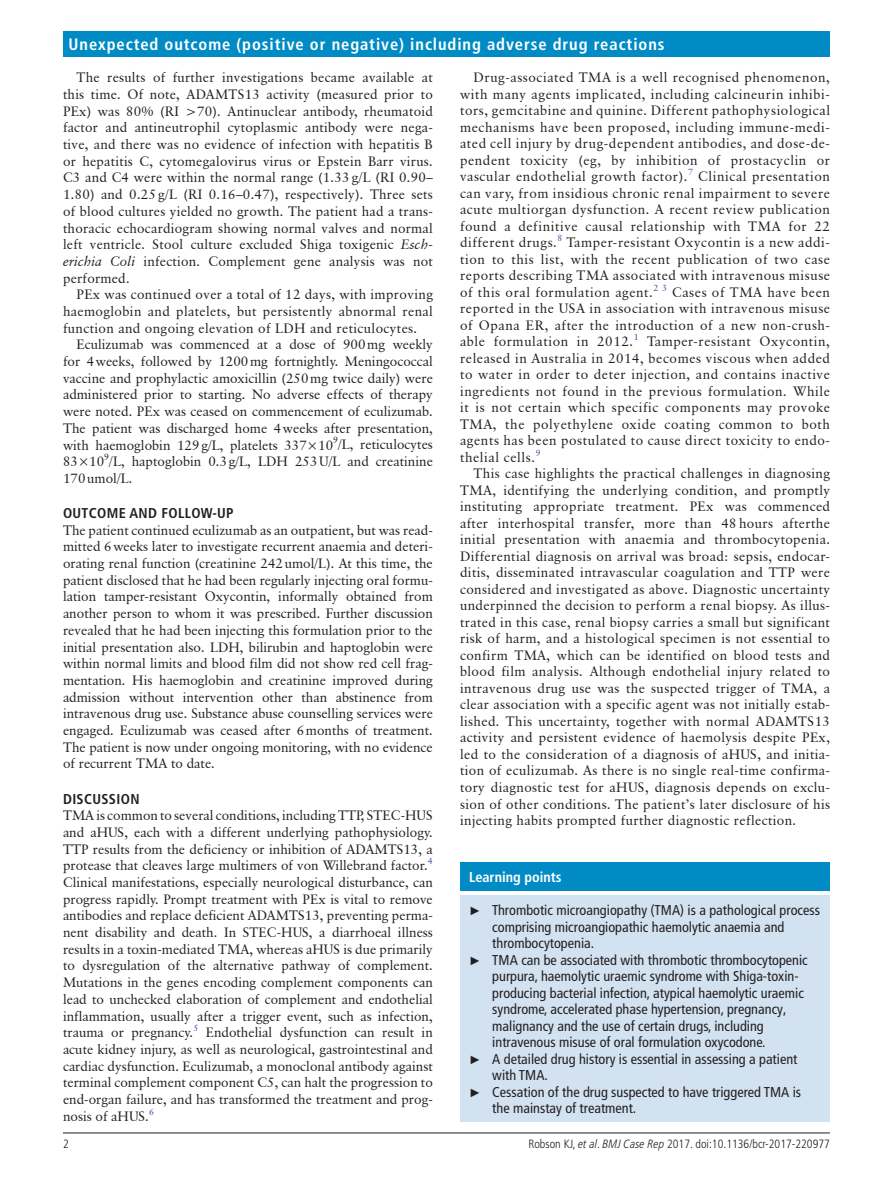
<style>
.page{position:relative;width:893px;height:1191px;background:#fff}
.page>*{position:absolute;margin:0;border:0;box-sizing:border-box;transform-origin:0 0}
.t1{font:700 condensed 16.5px "Frutiger LT Pro";letter-spacing:.055em;color:#fff}
.t2{font:condensed 14.25px "Frutiger LT Pro";color:#231f20}
.t3{font:700 condensed 14.25px "Frutiger LT Pro";letter-spacing:.025em;color:#231f20}
.t4{font:700 condensed 14.25px "Frutiger LT Pro";color:#fff}
.t5{font:13.5px/16.6px "Classical Garamond BT";color:#231f20;text-align:justify}
.t6{font:300 condensed 12px "Frutiger LT Pro";color:#231f20}
.t7{font:9px "Classical Garamond BT";color:#3853a3}
.t8{font:9px "Classical Garamond BT";color:#231f20}
.s1{font-style:italic}
.s2{font-family:"Arial";font-stretch:normal;font-size:12px}
</style>
<div class="page">
<hr style="left:63px;top:1132px;width:767px;height:1px;background:#231f20">
<div style="left:63px;top:31px;width:767px;height:25px;background:#008bc5"></div>
<div style="left:460px;top:862px;width:370px;height:29px;background:#008bc5"></div>
<div style="left:460px;top:895px;width:370px;height:227px;background:#d2e2f0"></div>
<p class="t1" style="left:69px;top:34px;width:597px">Unexpected outcome (positive or negative) including adverse drug reactions</p>
<p class="t5" style="left:63px;top:69px;width:371px;text-indent:14px">The results of further investigations became available at this time. Of note, ADAMTS13 activity (measured prior to PEx) was 80% (RI &gt;70). Antinuclear antibody, rheumatoid factor and antineutrophil cytoplasmic antibody were nega&shy;tive, and there was no evidence of infection with hepatitis B or hepatitis C, cytomegalovirus virus or Epstein Barr virus.<br>C3 and C4 were within the normal range (1.33 g/L (RI 0.90– 1.80) and 0.25 g/L (RI 0.16–0.47), respectively). Three sets of blood cultures yielded no growth. The patient had a trans&shy;thoracic echocardiogram showing normal valves and normal left ventricle. Stool culture excluded Shiga toxigenic <span class="s1">Esch&shy;erichia Coli</span> infection. Complement gene analysis was not performed.</p>
<p class="t5" style="left:63px;top:286px;width:372px;text-indent:14px">PEx was continued over a total of 12 days, with improving haemoglobin and platelets, but persistently abnormal renal function and ongoing elevation of LDH and reticulocytes.</p>
<p class="t5" style="left:63px;top:336px;width:371px;text-indent:14px">Eculizumab was commenced at a dose of 900mg weekly for 4weeks, followed by 1200mg fortnightly. Meningococcal vaccine and prophylactic amoxicillin (250mg twice daily) were administered prior to starting. No adverse effects of therapy were noted. PEx was ceased on commencement of eculizumab.<br>The patient was discharged home 4weeks after presentation, with haemoglobin 129g/L, platelets 337×10 /L, reticulocytes</p>
<p class="t5" style="left:460px;top:69px;width:372px;text-indent:14px">Drug-associated TMA is a well recognised phenomenon, with many agents implicated, including calcineurin inhibi&shy;tors, gemcitabine and quinine. Different pathophysiological mechanisms have been proposed, including immune-medi&shy;ated cell injury by drug-dependent antibodies, and dose-de&shy;pendent toxicity (eg, by inhibition of prostacyclin or vascular endothelial growth factor).<sup>7</sup> Clinical presentation can vary, from insidious chronic renal impairment to severe acute multiorgan dysfunction. A recent review publication found a definitive causal relationship with TMA for 22 different drugs.<sup>8</sup> Tamper-resistant Oxycontin is a new addi&shy;tion to this list, with the recent publication of two case reports describing TMA associated with intravenous misuse of this oral formulation agent.<sup>2</sup> <sup>3</sup> Cases of TMA have been reported in the USA in association with intravenous misuse of Opana ER, after the introduction of a new non-crush&shy;able formulation in 2012.<sup>1</sup> Tamper-resistant Oxycontin, released in Australia in 2014, becomes viscous when added to water in order to deter injection, and contains inactive ingredients not found in the previous formulation. While it is not certain which specific components may provoke TMA, the polyethylene oxide coating common to both agents has been postulated to cause direct toxicity to endo&shy;thelial cells.<sup>9</sup></p>
<p class="t5" style="left:460px;top:465px;width:372px;text-indent:14px">This case highlights the practical challenges in diagnosing TMA, identifying the underlying condition, and promptly instituting appropriate treatment. PEx was commenced after interhospital transfer, more than 48 hours afterthe initial presentation with anaemia and thrombocytopenia.<br>Differential diagnosis on arrival was broad: sepsis, endocar&shy;ditis, disseminated intravascular coagulation and TTP were considered and investigated as above. Diagnostic uncertainty underpinned the decision to perform a renal biopsy. As illus&shy;trated in this case, renal biopsy carries a small but significant risk of harm, and a histological specimen is not essential to confirm TMA, which can be identified on blood tests and blood film analysis. Although endothelial injury related to intravenous drug use was the suspected trigger of TMA, a clear association with a specific agent was not initially estab&shy;lished. This uncertainty, together with normal ADAMTS13 activity and persistent evidence of haemolysis despite PEx, led to the consideration of a diagnosis of aHUS, and initia&shy;tion of eculizumab. As there is no single real-time confirma&shy;tory diagnostic test for aHUS, diagnosis depends on exclu&shy;sion of other conditions. The patient’s later disclosure of his injecting habits prompted further diagnostic reflection.</p>
<p class="t8" style="left:333px;top:434px;width:6px">9</p>
<p class="t5" style="left:63px;top:453px;width:371px">83×10 /L, haptoglobin 0.3g/L, LDH 253U/L and creatinine</p>
<p class="t8" style="left:104px;top:451px;width:6px">9</p>
<p class="t5" style="left:63px;top:469px;width:71px">170umol/L.</p>
<p class="t3" style="left:63px;top:504px;width:172px">Outcome and follow-up</p>
<p class="t5" style="left:63px;top:521px;width:371px">The patient continued eculizumab as an outpatient, but was read&shy;mitted 6weeks later to investigate recurrent anaemia and deteri&shy;orating renal function (creatinine 242umol/L). At this time, the patient disclosed that he had been regularly injecting oral formu&shy;lation tamper-resistant Oxycontin, informally obtained from another person to whom it was prescribed. Further discussion revealed that he had been injecting this formulation prior to the initial presentation also. LDH, bilirubin and haptoglobin were within normal limits and blood film did not show red cell frag&shy;mentation. His haemoglobin and creatinine improved during admission without intervention other than abstinence from intravenous drug use. Substance abuse counselling services were engaged. Eculizumab was ceased after 6months of treatment.<br>The patient is now under ongoing monitoring, with no evidence of recurrent TMA to date.</p>
<p class="t3" style="left:63px;top:790px;width:78px">Discussion</p>
<p class="t5" style="left:63px;top:807px;width:371px">TMA is common to several conditions, including TTP, STEC-HUS and aHUS, each with a different underlying pathophysiology.<br>TTP results from the deficiency or inhibition of ADAMTS13, a protease that cleaves large multimers of von Willebrand factor.</p>
<p class="t7" style="left:428px;top:855px;width:6px">4</p>
<p class="t5" style="left:63px;top:873px;width:371px">Clinical manifestations, especially neurological disturbance, can progress rapidly. Prompt treatment with PEx is vital to remove antibodies and replace deficient ADAMTS13, preventing perma&shy;nent disability and death. In STEC-HUS, a diarrhoeal illness results in a toxin-mediated TMA, whereas aHUS is due primarily to dysregulation of the alternative pathway of complement.<br>Mutations in the genes encoding complement components can lead to unchecked elaboration of complement and endothelial inflammation, usually after a trigger event, such as infection, trauma or pregnancy.</p>
<p class="t4" style="left:469px;top:869px;width:94px">Learning points</p>
<p class="t2" style="left:469px;top:902px;width:352px"><span class="s2">►</span> Thrombotic microangiopathy (TMA) is a pathological process</p>
<p class="t2" style="left:492px;top:918px;width:294px">comprising microangiopathic haemolytic anaemia and</p>
<p class="t2" style="left:492px;top:935px;width:103px">thrombocytopenia.</p>
<p class="t2" style="left:469px;top:951px;width:340px"><span class="s2">►</span> TMA can be associated with thrombotic thrombocytopenic</p>
<p class="t2" style="left:492px;top:968px;width:308px">purpura, haemolytic uraemic syndrome with Shiga-toxin-</p>
<p class="t2" style="left:492px;top:984px;width:313px">producing bacterial infection, atypical haemolytic uraemic</p>
<p class="t2" style="left:492px;top:1001px;width:296px">syndrome, accelerated phase hypertension, pregnancy,</p>
<p class="t2" style="left:492px;top:1017px;width:273px">malignancy and the use of certain drugs, including</p>
<p class="t2" style="left:492px;top:1034px;width:275px">intravenous misuse of oral formulation oxycodone.</p>
<p class="t2" style="left:469px;top:1050px;width:330px"><span class="s2">►</span> A detailed drug history is essential in assessing a patient</p>
<p class="t2" style="left:492px;top:1067px;width:57px">with TMA.</p>
<p class="t2" style="left:469px;top:1083px;width:334px"><span class="s2">►</span> Cessation of the drug suspected to have triggered TMA is</p>
<p class="t2" style="left:492px;top:1100px;width:146px">the mainstay of treatment.</p>
<p class="t7" style="left:193px;top:1022px;width:6px">5</p>
<p class="t5" style="left:63px;top:1024px;width:371px;text-indent:143px">Endothelial dysfunction can result in acute kidney injury, as well as neurological, gastrointestinal and cardiac dysfunction. Eculizumab, a monoclonal antibody against terminal complement component C5, can halt the progression to end-organ failure, and has transformed the treatment and prog&shy;nosis of aHUS.</p>
<p class="t7" style="left:149px;top:1105px;width:6px">6</p>
<p class="t6" style="left:63px;top:1136px;width:7px">2</p>
<p class="t6" style="left:528px;top:1136px;width:303px">Robson KJ, <span class="s1">et al</span>. <span class="s1">BMJ Case Rep</span> 2017. doi:10.1136/bcr-2017-220977</p>
</div>
